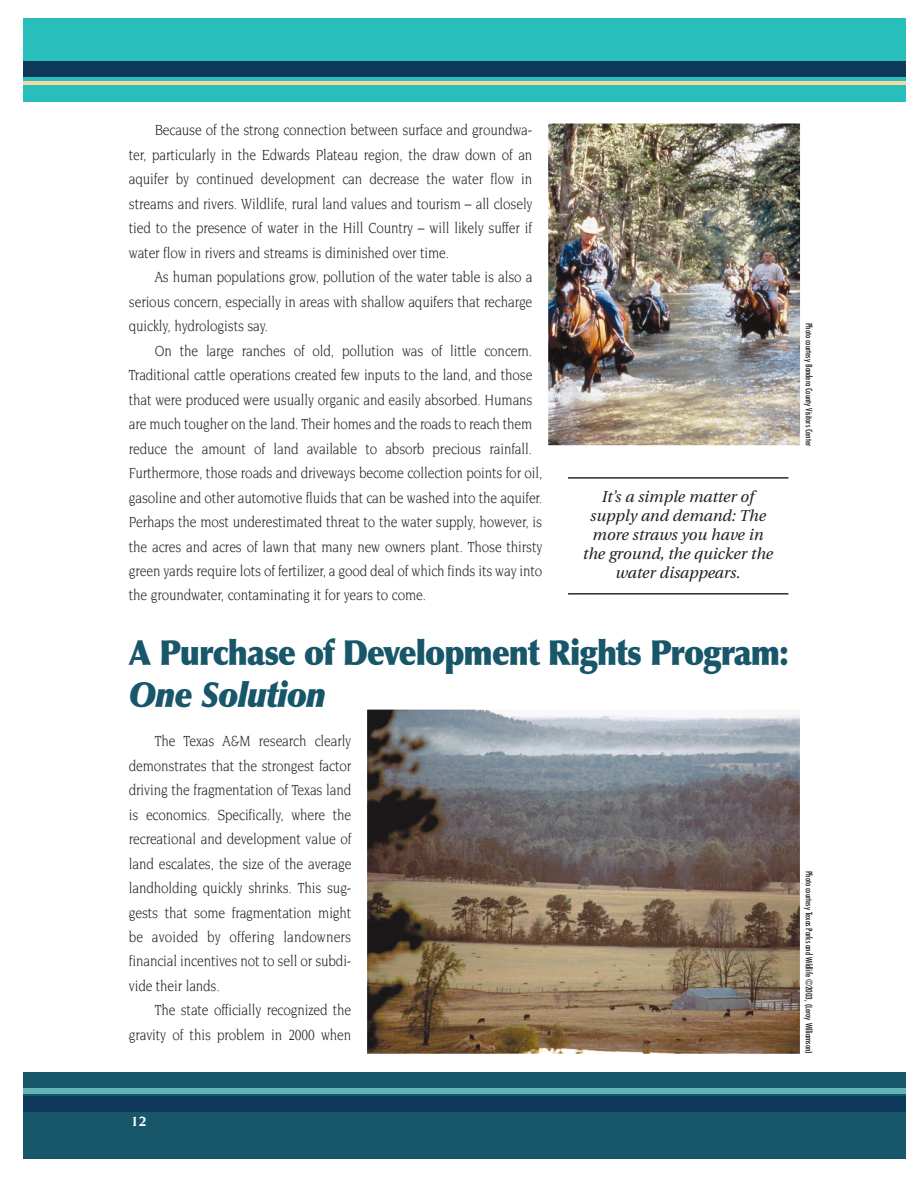
<style>
.page{position:relative;width:918px;height:1188px;background:#fff}
.page>*{position:absolute;margin:0;border:0;box-sizing:border-box;transform-origin:0 0}
.t1{font:900 34.5px "Optima";letter-spacing:-.03em;color:#18566a;scale:.9 1}
.t2{font:italic 900 34.5px "Optima";letter-spacing:-.03em;color:#18566a;scale:.9 1}
.t3{font:15.9px/24.5px "Novarese";letter-spacing:-.01em;color:#231f20;text-align:justify;scale:.85 1}
.t4{font:italic 15.9px/19px "Utopia";color:#231f20;text-align:center}
.t5{font:700 14.4px "Novarese";color:#fff}
.t6{font:condensed 8.7px "Futura";color:#231f20}
</style>
<div class="page">
<div style="left:24px;top:18px;width:881px;height:84px;background:#28bebb"></div>
<div style="left:24px;top:62px;width:881px;height:15px;background:#0e395a"></div>
<hr style="left:24px;top:81px;width:881px;height:4px;background:#f7d7a3">
<div style="left:24px;top:1072px;width:881px;height:87px;background:#18566a"></div>
<div style="left:24px;top:1097px;width:881px;height:15px;background:#0e395a"></div>
<div style="left:24px;top:1089px;width:881px;height:5px;background:#63b5b6"></div>
<img style="left:368px;top:710px;width:431px;height:343px">
<div style="left:366px;top:708px;width:435px;height:347px;border:1px solid #fff"></div>
<img style="left:549px;top:124px;width:250px;height:321px">
<div style="left:547px;top:122px;width:254px;height:325px;border:1px solid #fff"></div>
<hr style="left:568px;top:477px;width:220px;height:2px;background:#231f20">
<hr style="left:568px;top:593px;width:220px;height:2px;background:#231f20">
<p class="t3" style="left:129px;top:119px;width:476px;text-indent:26px">Because of the strong connection between surface and groundwa&shy;ter, particularly in the Edwards Plateau region, the draw down of an aquifer by continued development can decrease the water flow in streams and rivers. Wildlife, rural land values and tourism – all closely tied to the presence of water in the Hill Country – will likely suffer if water flow in rivers and streams is diminished over time.</p>
<p class="t3" style="left:129px;top:266px;width:476px;text-indent:26px">As human populations grow, pollution of the water table is also a serious concern, especially in areas with shallow aquifers that recharge quickly, hydrologists say.</p>
<p class="t3" style="left:129px;top:339px;width:488px;text-align:left;text-indent:26px">On the large ranches of old, pollution was of little concern.<br>Traditional cattle operations created few inputs to the land, and those that were produced were usually organic and easily absorbed. Humans are much tougher on the land. Their homes and the roads to reach them reduce the amount of land available to absorb precious rainfall.<br>Furthermore, those roads and driveways become collection points for oil, gasoline and other automotive fluids that can be washed into the aquifer.<br>Perhaps the most underestimated threat to the water supply, however, is the acres and acres of lawn that many new owners plant. Those thirsty green yards require lots of fertilizer, a good deal of which finds its way into the groundwater, contaminating it for years to come.</p>
<h1 class="t1" style="left:129px;top:639px;width:735px">A Purchase of Development Rights Program:</h1>
<h1 class="t2" style="left:129px;top:682px;width:221px">One Solution</h1>
<p class="t3" style="left:129px;top:730px;width:263px;text-indent:26px">The Texas A&amp;M research clearly demonstrates that the strongest factor driving the fragmentation of Texas land is economics. Specifically, where the recreational and development value of land escalates, the size of the average landholding quickly shrinks. This sug&shy;gests that some fragmentation might be avoided by offering landowners financial incentives not to sell or subdi&shy;vide their lands.</p>
<p class="t3" style="left:129px;top:999px;width:263px;text-align:right">The state officially recognized the gravity of this problem in 2000 when</p>
<p class="t4" style="left:583px;top:489px;width:192px">It’s a simple matter of supply and demand: The more straws you have in the ground, the quicker the water disappears.</p>
<p class="t6" style="left:813px;top:323px;width:125px;rotate:90deg">Photo courtesy Bandera County Visitors Center</p>
<p class="t6" style="left:813px;top:871px;width:184px;rotate:90deg">Photo courtesy Texas Parks and Wildlife ©2003, (Leroy Williamson)</p>
<p class="t5" style="left:131px;top:1116px;width:18px">12</p>
</div>
